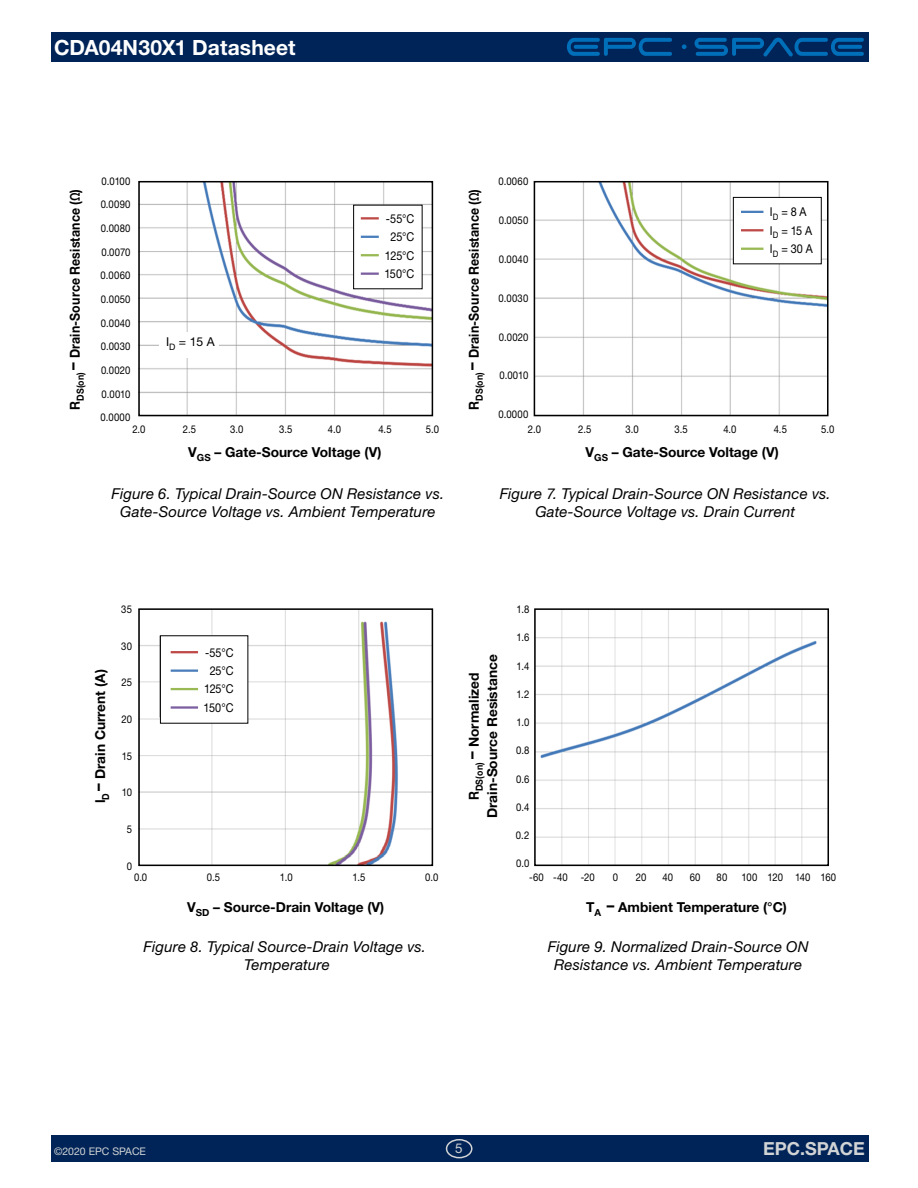
<style>
.page{position:relative;width:918px;height:1188px;background:#fff}
.page>*{position:absolute;margin:0;border:0;box-sizing:border-box;transform-origin:0 0}
.t1{font:700 21px "Helvetica Neue LT Std";letter-spacing:.005em;color:#fff}
.t2{font:700 18px "Helvetica Neue LT Std";color:#d1d3d4}
.t3{font:italic 15px/18px "Helvetica Neue LT Std";letter-spacing:.01em;color:#000;text-align:center}
.t4{font:700 13.8px/18.3px "Helvetica Neue LT Std";color:#000;text-align:center;scale:.9 1}
.t5{font:700 13.8px "Helvetica Neue LT Std";color:#000}
.t6{font:13.5px "Helvetica Neue LT Std";color:#d1d3d4}
.t7{font:12.15px/18.3px "Helvetica Neue LT Std";letter-spacing:-.015em;color:#000;text-align:center;scale:.89 1}
.t8{font:12.15px "Helvetica Neue LT Std";letter-spacing:-.015em;color:#000}
.t9{font:10.65px/13.8px "Helvetica Neue LT Std";letter-spacing:.02em;color:#000;scale:.89 1}
.t10{font:10.65px "Helvetica Neue LT Std";letter-spacing:-.02em;color:#000;scale:.89 1}
.t11{font:10.5px "Helvetica Neue LT Std";color:#d1d3d4}
.s1{font-size:16.8px}
</style>
<div class="page">
<div style="left:51px;top:1135px;width:817px;height:27px;background:#002458"></div>
<div style="left:51px;top:32px;width:817px;height:30px;background:#002458"></div>
<div style="left:446px;top:1139px;width:27px;height:19px;border:2px solid #d1d3d4;border-radius:50%"></div>
<svg style="left:567px;top:38px;width:105px;height:18px"></svg>
<svg style="left:695px;top:38px;width:169px;height:18px"></svg>
<svg style="left:682px;top:44px;width:5px;height:5px"></svg>
<img style="left:141px;top:611px;width:289px;height:252px">
<img style="left:141px;top:184px;width:289px;height:229px">
<div style="left:159px;top:332px;width:60px;height:26px;background:#fff"></div>
<img style="left:537px;top:184px;width:289px;height:229px">
<img style="left:537px;top:611px;width:289px;height:252px">
<div style="left:138px;top:181px;width:295px;height:235px;border:2px solid #000"></div>
<div style="left:534px;top:181px;width:295px;height:235px;border:2px solid #000"></div>
<div style="left:138px;top:608px;width:295px;height:258px;border:2px solid #000"></div>
<div style="left:534px;top:608px;width:295px;height:258px;border:2px solid #000"></div>
<div style="left:354px;top:205px;width:68px;height:84px;background:#fff"></div>
<hr style="left:361px;top:217px;width:18px;height:3px;background:#be4a47">
<svg style="left:361px;top:236px;width:18px;height:2px"></svg>
<svg style="left:361px;top:254px;width:18px;height:2px"></svg>
<svg style="left:361px;top:273px;width:18px;height:2px"></svg>
<div style="left:160px;top:636px;width:88px;height:87px;background:#fff"></div>
<hr style="left:171px;top:651px;width:27px;height:2px;background:#be4a47">
<hr style="left:171px;top:670px;width:27px;height:2px;background:#4a7ebb">
<hr style="left:171px;top:688px;width:27px;height:2px;background:#98b954">
<hr style="left:171px;top:706px;width:27px;height:3px;background:#7c5fa0">
<div style="left:733px;top:197px;width:88px;height:67px;background:#fff"></div>
<div style="left:733px;top:197px;width:89px;height:67px;border:1px solid #000"></div>
<hr style="left:741px;top:211px;width:22px;height:2px;background:#4a7ebb">
<hr style="left:741px;top:229px;width:22px;height:2px;background:#be4a47">
<hr style="left:741px;top:248px;width:22px;height:2px;background:#98b954">
<h1 class="t1" style="left:54px;top:34px;width:243px">CDA04N30X1 Datasheet</h1>
<p class="t4" style="left:65px;top:410px;width:247px;rotate:-90deg">R<sub>DS(on)</sub> <span class="s1">–</span> Drain-Source Resistance (Ω)</p>
<p class="t9" style="left:102px;top:174px;width:34px">0.0100</p>
<p class="t9" style="left:101px;top:198px;width:35px">0.0090</p>
<p class="t9" style="left:101px;top:221px;width:35px">0.0080</p>
<p class="t9" style="left:101px;top:245px;width:34px">0.0070</p>
<p class="t9" style="left:101px;top:269px;width:35px">0.0060</p>
<p class="t9" style="left:101px;top:292px;width:35px">0.0050</p>
<p class="t9" style="left:101px;top:316px;width:35px">0.0040</p>
<p class="t9" style="left:101px;top:340px;width:35px">0.0030</p>
<p class="t9" style="left:101px;top:363px;width:35px">0.0020</p>
<p class="t9" style="left:102px;top:387px;width:34px">0.0010</p>
<p class="t9" style="left:101px;top:411px;width:35px">0.0000</p>
<p class="t8" style="left:166px;top:335px;width:50px">I<sub>D</sub> = 15 A</p>
<p class="t7" style="left:384px;top:209px;width:35px">-55°C<br>25°C<br>125°C<br>150°C</p>
<p class="t4" style="left:464px;top:410px;width:247px;rotate:-90deg">R<sub>DS(on)</sub> <span class="s1">–</span> Drain-Source Resistance (Ω)</p>
<p class="t9" style="left:498px;top:174px;width:35px">0.0060</p>
<p class="t9" style="left:499px;top:213px;width:35px">0.0050</p>
<p class="t9" style="left:499px;top:252px;width:35px">0.0040</p>
<p class="t9" style="left:499px;top:291px;width:35px">0.0030</p>
<p class="t9" style="left:499px;top:330px;width:35px">0.0020</p>
<p class="t9" style="left:499px;top:369px;width:34px">0.0010</p>
<p class="t9" style="left:498px;top:408px;width:35px">0.0000</p>
<p class="t7" style="left:770px;top:203px;width:50px;text-align:left">I<sub>D</sub> = 8 A<br>I<sub>D</sub> = 15 A<br>I<sub>D</sub> = 30 A</p>
<p class="t9" style="left:133px;top:422px;width:16px">2.0</p>
<p class="t9" style="left:183px;top:422px;width:16px">2.5</p>
<p class="t9" style="left:230px;top:422px;width:16px">3.0</p>
<p class="t9" style="left:279px;top:422px;width:17px">3.5</p>
<p class="t9" style="left:328px;top:422px;width:16px">4.0</p>
<p class="t9" style="left:378px;top:422px;width:16px">4.5</p>
<p class="t9" style="left:426px;top:422px;width:16px">5.0</p>
<p class="t9" style="left:528px;top:422px;width:16px">2.0</p>
<p class="t9" style="left:578px;top:422px;width:16px">2.5</p>
<p class="t9" style="left:626px;top:422px;width:16px">3.0</p>
<p class="t9" style="left:674px;top:422px;width:17px">3.5</p>
<p class="t9" style="left:723px;top:422px;width:16px">4.0</p>
<p class="t9" style="left:774px;top:422px;width:16px">4.5</p>
<p class="t9" style="left:821px;top:422px;width:16px">5.0</p>
<p class="t5" style="left:188px;top:443px;width:195px">V<sub>GS</sub> – Gate-Source Voltage (V)</p>
<p class="t5" style="left:586px;top:443px;width:195px">V<sub>GS</sub> – Gate-Source Voltage (V)</p>
<p class="t3" style="left:112px;top:484px;width:334px">Figure 6. Typical Drain-Source ON Resistance vs.<br>Gate-Source Voltage vs. Ambient Temperature</p>
<p class="t3" style="left:500px;top:484px;width:333px">Figure 7. Typical Drain-Source ON Resistance vs.<br>Gate-Source Voltage vs. Drain Current</p>
<p class="t4" style="left:91px;top:803px;width:151px;rotate:-90deg">I<sub>D</sub> <span class="s1">–</span> Drain Current (A)</p>
<p class="t9" style="left:121px;top:602px;width:13px">35</p>
<p class="t9" style="left:121px;top:639px;width:14px">30</p>
<p class="t9" style="left:122px;top:676px;width:13px">25</p>
<p class="t9" style="left:121px;top:712px;width:13px">20</p>
<p class="t9" style="left:122px;top:749px;width:13px">15</p>
<p class="t9" style="left:122px;top:785px;width:13px">10</p>
<p class="t9" style="left:127px;top:822px;width:7px">5</p>
<p class="t9" style="left:127px;top:859px;width:7px">0</p>
<p class="t7" style="left:204px;top:643px;width:35px">-55°C<br>25°C<br>125°C<br>150°C</p>
<p class="t9" style="left:134px;top:870px;width:16px">0.0</p>
<p class="t9" style="left:207px;top:870px;width:16px">0.5</p>
<p class="t9" style="left:280px;top:870px;width:16px">1.0</p>
<p class="t9" style="left:353px;top:870px;width:16px">1.5</p>
<p class="t9" style="left:425px;top:870px;width:16px">0.0</p>
<p class="t5" style="left:187px;top:899px;width:199px">V<sub>SD</sub> – Source-Drain Voltage (V)</p>
<p class="t4" style="left:464px;top:818px;width:183px;rotate:-90deg">R<sub>DS(on)</sub> <span class="s1">–</span> Normalized<br>Drain-Source Resistance</p>
<p class="t9" style="left:517px;top:602px;width:16px">1.8</p>
<p class="t9" style="left:517px;top:630px;width:16px">1.6</p>
<p class="t9" style="left:517px;top:659px;width:16px">1.4</p>
<p class="t9" style="left:516px;top:687px;width:16px">1.2</p>
<p class="t9" style="left:517px;top:715px;width:16px">1.0</p>
<p class="t9" style="left:516px;top:743px;width:16px">0.8</p>
<p class="t9" style="left:516px;top:772px;width:16px">0.6</p>
<p class="t9" style="left:516px;top:800px;width:16px">0.4</p>
<p class="t9" style="left:516px;top:828px;width:17px">0.2</p>
<p class="t9" style="left:529px;top:856px;width:75px;text-indent:-13px">0.0<br>-60 -40 -20</p>
<p class="t9" style="left:613px;top:870px;width:7px">0</p>
<p class="t9" style="left:636px;top:870px;width:13px">20</p>
<p class="t9" style="left:663px;top:870px;width:13px">40</p>
<p class="t9" style="left:690px;top:870px;width:14px">60</p>
<p class="t9" style="left:717px;top:870px;width:14px">80</p>
<p class="t10" style="left:742px;top:871px;width:108px">100 120 140 160</p>
<p class="t5" style="left:586px;top:899px;width:203px">T<sub>A</sub> <span class="s1">–</span> Ambient Temperature (°C)</p>
<p class="t3" style="left:144px;top:938px;width:284px">Figure 8. Typical Source-Drain Voltage vs.<br>Temperature</p>
<p class="t3" style="left:548px;top:938px;width:262px">Figure 9. Normalized Drain-Source ON<br>Resistance vs. Ambient Temperature</p>
<p class="t11" style="left:54px;top:1145px;width:94px">©2020 EPC SPACE</p>
<p class="t6" style="left:455px;top:1141px;width:9px">5</p>
<p class="t2" style="left:763px;top:1138px;width:103px">EPC.SPACE</p>
</div>
